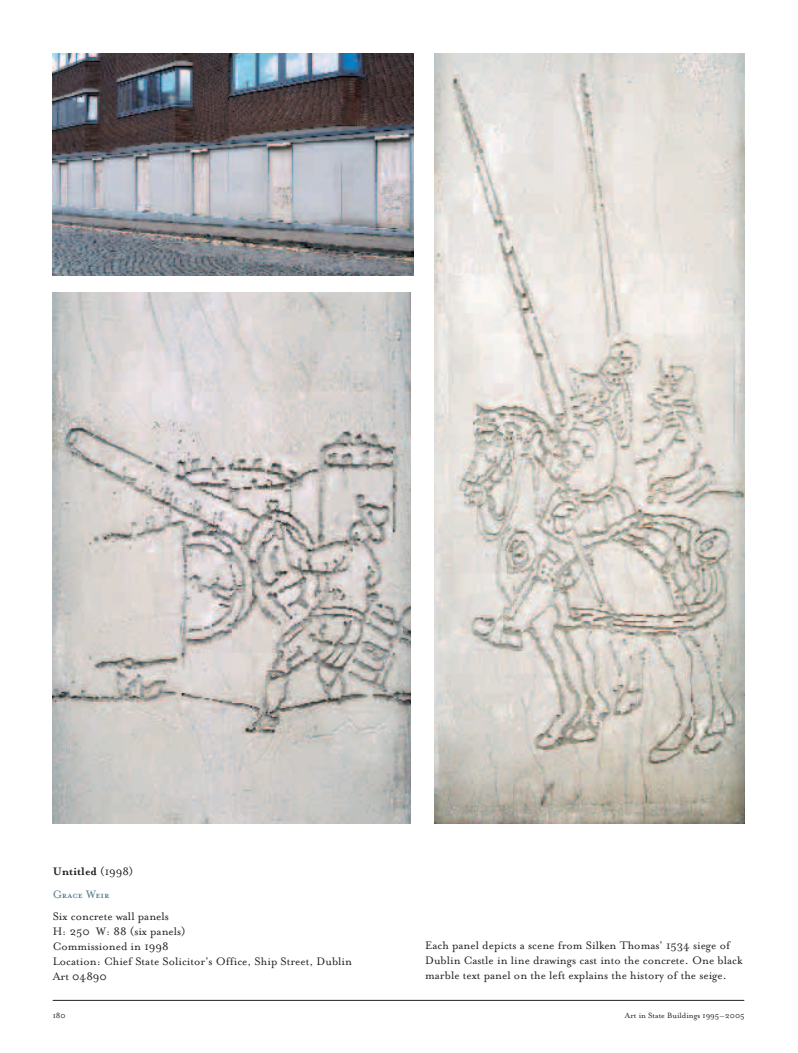
<style>
.page{position:relative;width:798px;height:1053px;background:#fff}
.page>*{position:absolute;margin:0;border:0;box-sizing:border-box;transform-origin:0 0}
.t1{font:12.5px/15px "Mrs Eaves Roman";color:#231f20}
.t2{font:700 12.5px "Mrs Eaves";color:#231f20}
.t3{font:12.5px "Mrs Eaves Petite Caps";color:#4e7282}
.t4{font:8.75px "Mrs Eaves Roman";color:#231f20}
.s1{font-family:"Mrs Eaves Roman";font-weight:400}
</style>
<div class="page">
<img style="left:434px;top:54px;width:310px;height:769px">
<img style="left:53px;top:293px;width:357px;height:530px">
<hr style="left:53px;top:999px;width:691px;height:1px;background:#231f20">
<img style="left:53px;top:54px;width:360px;height:221px">
<p class="t2" style="left:53px;top:865px;width:82px">Untitled <span class="s1">(1998)</span></p>
<p class="t3" style="left:53px;top:886px;width:58px">Grace Weir</p>
<p class="t1" style="left:53px;top:910px;width:301px">Six concrete wall panels<br>H: 250 W: 88 (six panels)<br>Commissioned in 1998<br>Location: Chief State Solicitor's Office, Ship Street, Dublin<br>Art 04890</p>
<p class="t4" style="left:53px;top:1011px;width:14px">180</p>
<p class="t4" style="left:624px;top:1011px;width:121px">Art in State Buildings 1995–2005</p>
<p class="t1" style="left:425px;top:939px;width:319px">Each panel depicts a scene from Silken Thomas’ 1534 siege of<br>Dublin Castle in line drawings cast into the concrete. One black marble text panel on the left explains the history of the seige.</p>
</div>
